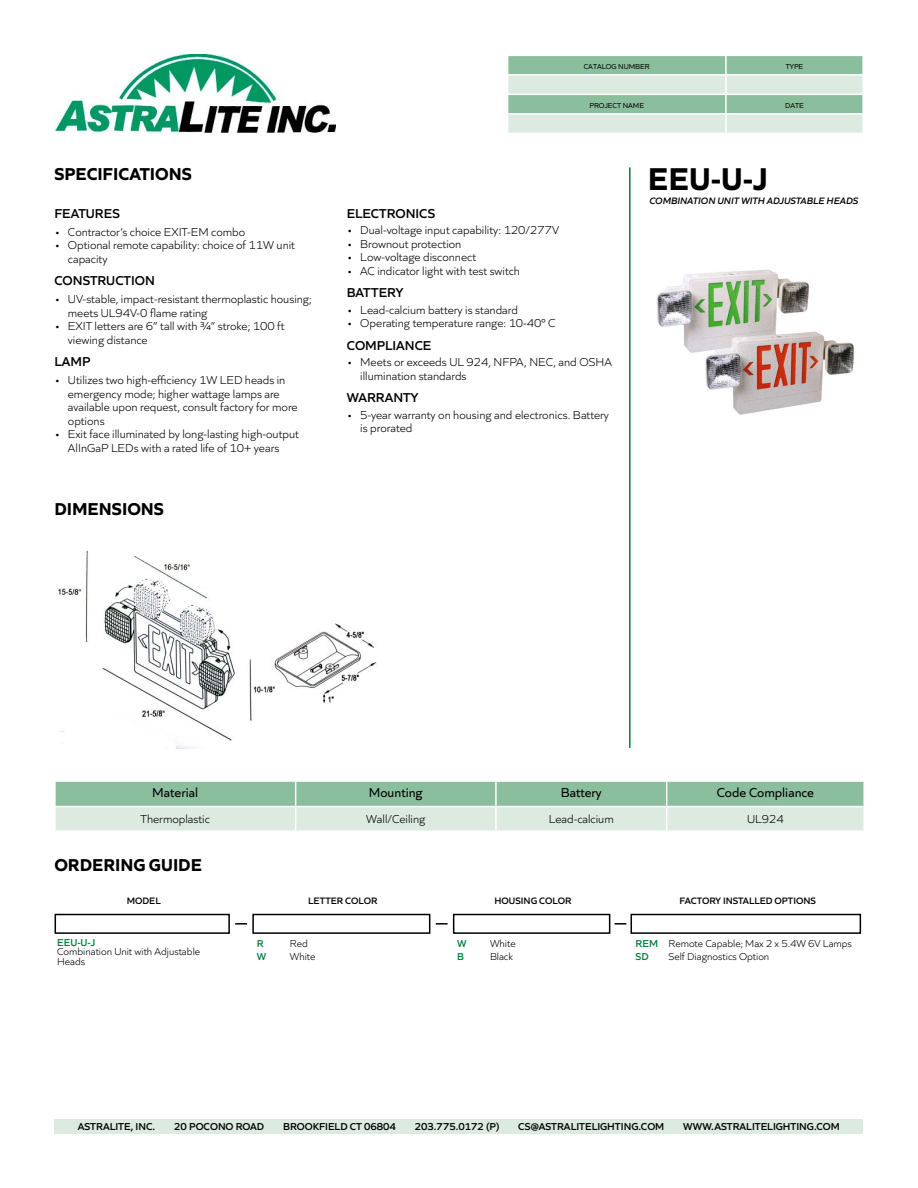
<style>
.page{position:relative;width:918px;height:1188px;background:#fff}
.page>*{position:absolute;margin:0;border:0;box-sizing:border-box;transform-origin:0 0}
.t1{font:700 33px "Quiet Sans";color:#000}
.t2{font:700 18px "Quiet Sans";color:#000}
.t3{font:600 13.5px "Quiet Sans";color:#000}
.t4{font:13.5px "Quiet Sans";color:#000}
.t5{font:300 12px/13.5px "Quiet Sans";color:#000}
.t6{font:300 10.5px/9.8px "Quiet Sans";color:#000}
.t7{font:600 10.5px "Quiet Sans";color:#000}
.t8{font:600 10.5px "Quiet Sans";color:#00813e}
.t9{font:600 9.75px "Quiet Sans";color:#000}
.t10{font:italic 600 9.75px "Quiet Sans";color:#000}
.t11{font:7.5px "Quiet Sans";color:#000}
.s1{font-weight:600;color:#00813e}
</style>
<div class="page">
<img style="left:656px;top:269px;width:198px;height:146px">
<img style="left:58px;top:550px;width:319px;height:199px">
<svg style="left:55px;top:781px;width:809px;height:49px;background:#b6d5c0"></svg>
<hr style="left:863px;top:807px;width:2px;height:23px;background:#fff">
<div style="left:55px;top:1119px;width:808px;height:15px;background:#dceae0"></div>
<hr style="left:629px;top:167px;width:2px;height:581px;background:#00813e">
<div style="left:55px;top:914px;width:175px;height:20px;border:2px solid #000"></div>
<div style="left:252px;top:914px;width:178px;height:20px;border:2px solid #000"></div>
<div style="left:453px;top:914px;width:157px;height:20px;border:2px solid #000"></div>
<div style="left:631px;top:914px;width:230px;height:20px;border:2px solid #000"></div>
<svg style="left:235px;top:923px;width:12px;height:2px"></svg>
<svg style="left:436px;top:923px;width:12px;height:2px"></svg>
<svg style="left:615px;top:923px;width:11px;height:2px"></svg>
<img style="left:55px;top:54px;width:280px;height:79px">
<svg style="left:508px;top:56px;width:355px;height:77px;background:#b8d7c3"></svg>
<h2 class="t2" style="left:54px;top:160px;width:139px">SPECIFICATIONS</h2>
<p class="t3" style="left:54px;top:203px;width:67px">FEATURES</p>
<p class="t5" style="left:54px;top:224px;width:192px">• Contractor’s choice EXIT-EM combo</p>
<p class="t5" style="left:68px;top:238px;width:229px;text-indent:-14px">• Optional remote capability: choice of 11W unit capacity</p>
<p class="t3" style="left:54px;top:270px;width:102px">CONSTRUCTION</p>
<p class="t5" style="left:68px;top:292px;width:246px;text-indent:-14px">• UV-stable, impact-resistant thermoplastic housing; meets UL94V-0 flame rating</p>
<p class="t5" style="left:68px;top:319px;width:218px;text-indent:-14px">• EXIT letters are 6” tall with ¾” stroke; 100 ft viewing distance</p>
<p class="t3" style="left:54px;top:351px;width:38px">LAMP</p>
<p class="t5" style="left:68px;top:373px;width:231px;text-indent:-14px">• Utilizes two high-efficiency 1W LED heads in emergency mode; higher wattage lamps are available upon request, consult factory for more options</p>
<p class="t5" style="left:54px;top:427px;width:246px;text-align:center">• Exit face illuminated by long-lasting high-output<br>AlInGaP LEDs with a rated life of 10+ years</p>
<h2 class="t2" style="left:54px;top:495px;width:111px">DIMENSIONS</h2>
<p class="t11" style="left:584px;top:61px;width:67px">CATALOG NUMBER</p>
<p class="t11" style="left:786px;top:61px;width:19px">TYPE</p>
<p class="t11" style="left:589px;top:100px;width:56px">PROJECT NAME</p>
<p class="t11" style="left:785px;top:100px;width:20px">DATE</p>
<p class="t3" style="left:347px;top:203px;width:90px">ELECTRONICS</p>
<p class="t5" style="left:347px;top:223px;width:214px">• Dual-voltage input capability: 120/277V</p>
<p class="t5" style="left:347px;top:236px;width:116px">• Brownout protection</p>
<p class="t5" style="left:347px;top:250px;width:131px">• Low-voltage disconnect</p>
<p class="t5" style="left:347px;top:263px;width:175px">• AC indicator light with test switch</p>
<p class="t3" style="left:347px;top:282px;width:58px">BATTERY</p>
<p class="t5" style="left:347px;top:302px;width:173px">• Lead-calcium battery is standard</p>
<p class="t5" style="left:347px;top:316px;width:210px">• Operating temperature range: 10-40° C</p>
<p class="t3" style="left:347px;top:335px;width:86px">COMPLIANCE</p>
<p class="t5" style="left:360px;top:355px;width:253px;text-indent:-14px">• Meets or exceeds UL 924, NFPA, NEC, and OSHA illumination standards</p>
<p class="t3" style="left:347px;top:387px;width:73px">WARRANTY</p>
<p class="t5" style="left:360px;top:407px;width:250px;text-indent:-14px">• 5-year warranty on housing and electronics. Battery is prorated</p>
<h1 class="t1" style="left:648px;top:153px;width:121px">EEU-U-J</h1>
<p class="t10" style="left:649px;top:193px;width:211px">COMBINATION UNIT WITH ADJUSTABLE HEADS</p>
<p class="t4" style="left:152px;top:783px;width:47px">Material</p>
<p class="t4" style="left:369px;top:783px;width:56px">Mounting</p>
<p class="t4" style="left:561px;top:783px;width:42px">Battery</p>
<p class="t4" style="left:717px;top:783px;width:99px">Code Compliance</p>
<p class="t5" style="left:141px;top:811px;width:71px">Thermoplastic</p>
<p class="t5" style="left:366px;top:811px;width:61px">Wall/Ceiling</p>
<p class="t5" style="left:549px;top:811px;width:66px">Lead-calcium</p>
<p class="t5" style="left:747px;top:811px;width:38px">UL924</p>
<h2 class="t2" style="left:54px;top:850px;width:149px">ORDERING GUIDE</h2>
<p class="t9" style="left:127px;top:894px;width:35px">MODEL</p>
<p class="t9" style="left:308px;top:894px;width:71px">LETTER COLOR</p>
<p class="t9" style="left:679px;top:894px;width:138px">FACTORY INSTALLED OPTIONS</p>
<p class="t8" style="left:57px;top:934px;width:40px">EEU-U-J</p>
<p class="t6" style="left:57px;top:946px;width:144px">Combination Unit with Adjustable<br>Heads</p>
<p class="t9" style="left:494px;top:894px;width:79px">HOUSING COLOR</p>
<p class="t8" style="left:457px;top:936px;width:11px">W</p>
<p class="t6" style="left:490px;top:938px;width:27px">White</p>
<p class="t8" style="left:457px;top:949px;width:8px">B</p>
<p class="t6" style="left:490px;top:951px;width:24px">Black</p>
<p class="t8" style="left:257px;top:936px;width:8px">R</p>
<p class="t6" style="left:290px;top:938px;width:19px">Red</p>
<p class="t8" style="left:257px;top:949px;width:11px">W</p>
<p class="t6" style="left:290px;top:951px;width:27px">White</p>
<p class="t6" style="left:636px;top:936px;width:218px;line-height:13px"><span class="s1">REM</span> Remote Capable; Max 2 x 5.4W 6V Lamps<br><span class="s1">SD</span></p>
<p class="t6" style="left:669px;top:951px;width:102px">Self Diagnostics Option</p>
<p class="t7" style="left:78px;top:1119px;width:79px">ASTRALITE, INC.</p>
<p class="t7" style="left:174px;top:1119px;width:92px">20 POCONO ROAD</p>
<p class="t7" style="left:283px;top:1119px;width:114px">BROOKFIELD CT 06804</p>
<p class="t7" style="left:415px;top:1119px;width:86px">203.775.0172 (P)</p>
<p class="t7" style="left:518px;top:1119px;width:148px">CS@ASTRALITELIGHTING.COM</p>
<p class="t7" style="left:683px;top:1119px;width:158px">WWW.ASTRALITELIGHTING.COM</p>
</div>
